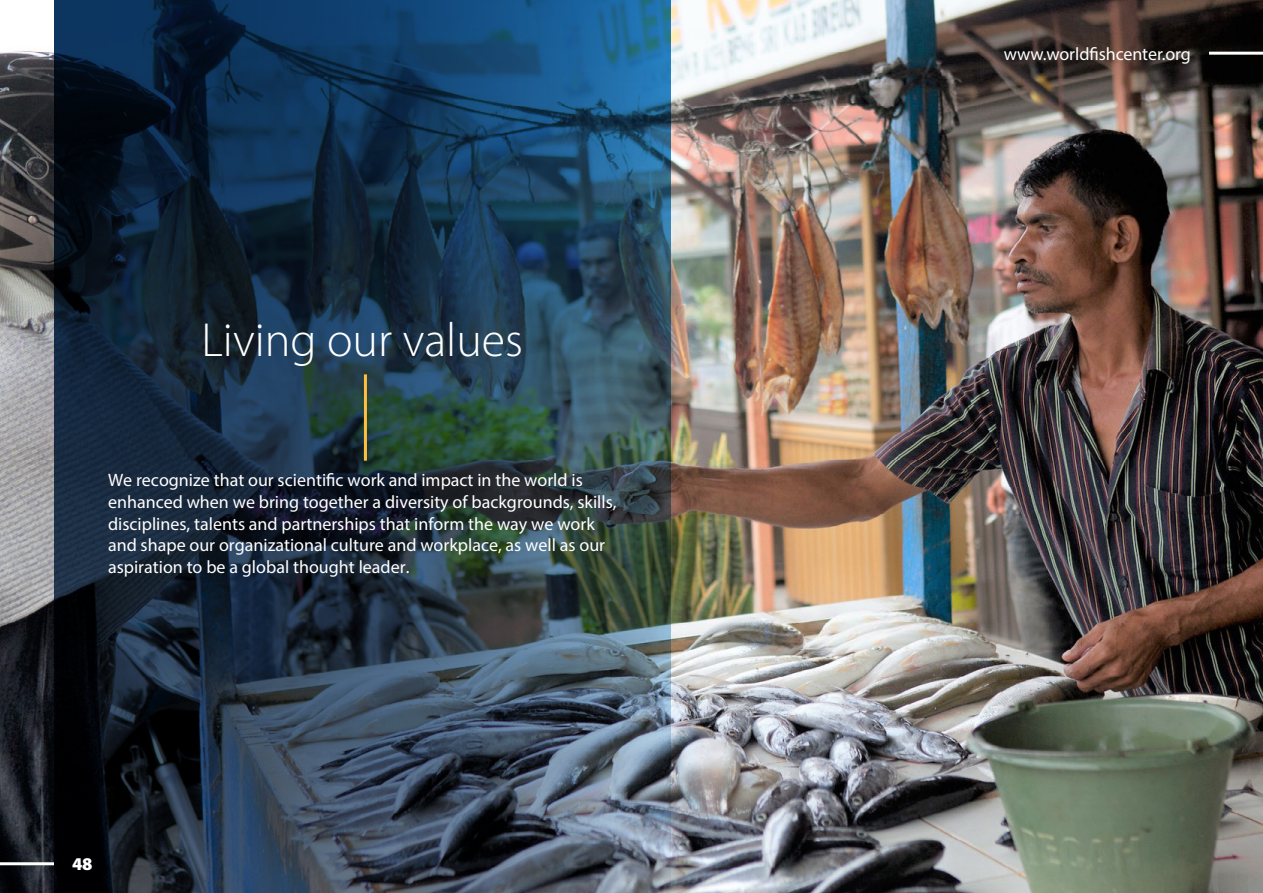
<style>
.page{position:relative;width:1263px;height:893px;background:#fff}
.page>*{position:absolute;margin:0;border:0;box-sizing:border-box;transform-origin:0 0}
.t1{font:300 48px "Myriad Pro";color:#fff}
.t2{font:18px/21.6px "Myriad Pro";color:#fff}
.t3{font:900 18px "Myriad Pro";color:#fff}
</style>
<div class="page">
<img style="left:0;top:0;width:1263px;height:893px">
<img style="left:54px;top:0;width:617px;height:893px">
<hr style="left:364px;top:374px;width:3px;height:87px;background:#febf40">
<hr style="left:0;top:862px;width:54px;height:3px;background:#fff">
<hr style="left:1209px;top:52px;width:54px;height:3px;background:#fff">
<h1 class="t1" style="left:201px;top:314px;width:323px">Living our values</h1>
<p class="t2" style="left:108px;top:469px;width:510px">We recognize that our scientific work and impact in the world is enhanced when we bring together a diversity of backgrounds, skills, disciplines, talents and partnerships that inform the way we work and shape our organizational culture and workplace, as well as our aspiration to be a global thought leader.</p>
<p class="t3" style="left:72px;top:852px;width:22px">48</p>
<p class="t2" style="left:1004px;top:43px;width:189px">www.worldfishcenter.org</p>
</div>
